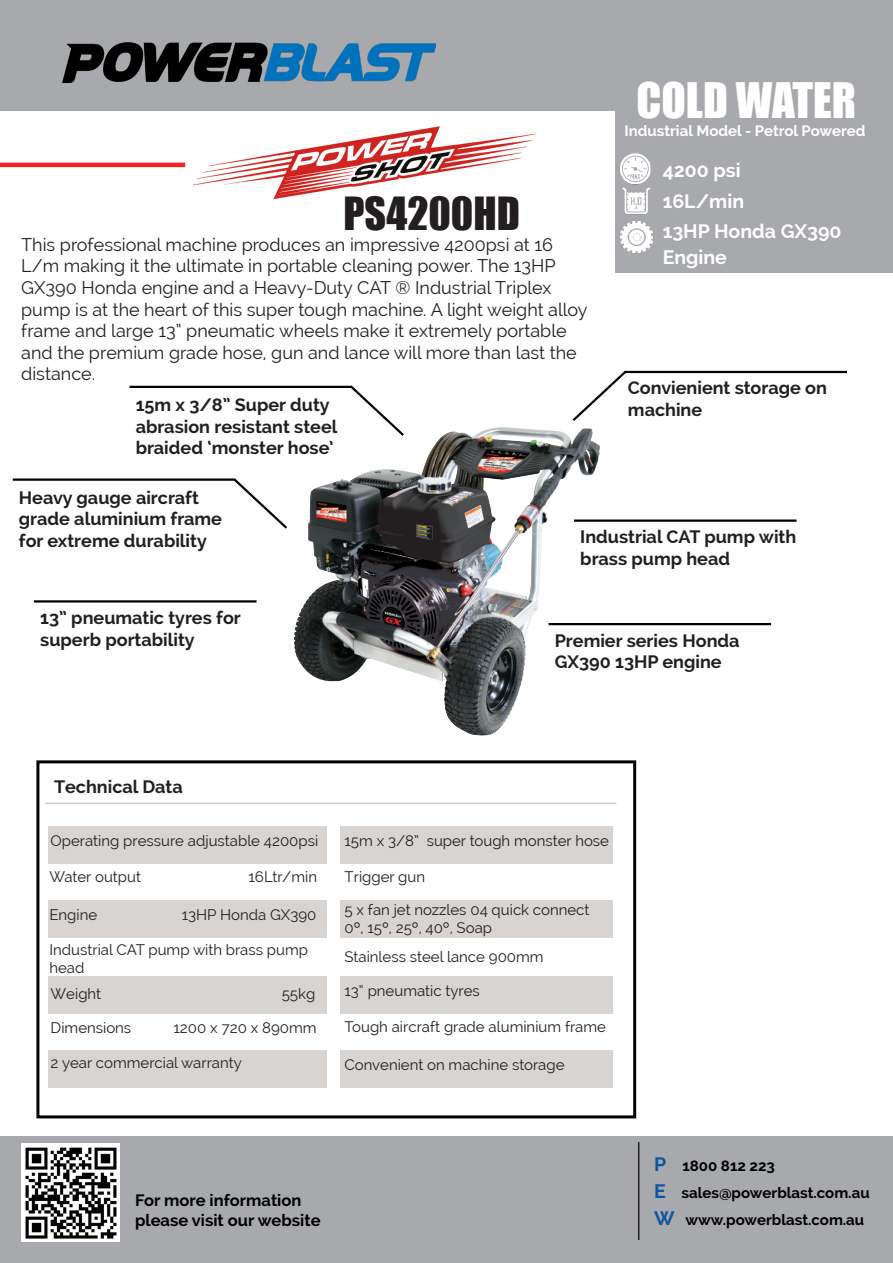
<style>
.page{position:relative;width:893px;height:1263px;background:#fff}
.page>*{position:absolute;margin:0;border:0;box-sizing:border-box;transform-origin:0 0}
.t1{font:45px "Impact";color:#fff}
.t2{font:42px "Impact";color:#231f20}
.t3{font:700 19.5px/25.5px "Raleway";color:#fff}
.t4{font:18px/21.6px "Raleway";color:#231f20}
.t5{font:700 18px/21.6px "Raleway";color:#231f20}
.t6{font:700 16.5px "Raleway";color:#000}
.t7{font:15px/18px "Raleway";color:#231f20}
.t8{font:700 15px "Raleway";color:#000}
.t9{font:700 15px "Raleway";color:#fff}
.s1{font-size:19.5px;color:#1055a2}
</style>
<div class="page">
<img style="left:194px;top:126px;width:331px;height:73px">
<div style="left:0;top:1136px;width:893px;height:127px;background:#a8a9ad"></div>
<hr style="left:638px;top:1142px;width:1px;height:98px;background:#231f20">
<div style="left:0;top:0;width:893px;height:111px;background:#a8a9ad"></div>
<hr style="left:0;top:163px;width:185px;height:4px;background:#ee2428">
<div style="left:615px;top:74px;width:278px;height:199px;background:#a8a9ad"></div>
<div style="left:36px;top:760px;width:600px;height:358px;border:3px solid #000"></div>
<svg style="left:572px;top:370px;width:57px;height:51px"></svg>
<hr style="left:624px;top:371px;width:223px;height:2px;background:#000">
<svg style="left:234px;top:478px;width:53px;height:51px"></svg>
<hr style="left:13px;top:478px;width:222px;height:3px;background:#000">
<hr style="left:34px;top:600px;width:222px;height:2px;background:#000">
<hr style="left:45px;top:803px;width:571px;height:1px;background:#cdc9c8">
<img style="left:525px;top:133px;width:126px;height:82px">
<div style="left:48px;top:826px;width:565px;height:38px;background:#d7d4d2"></div>
<div style="left:48px;top:900px;width:565px;height:38px;background:#d7d4d2"></div>
<div style="left:48px;top:976px;width:565px;height:38px;background:#d7d4d2"></div>
<div style="left:48px;top:1050px;width:565px;height:38px;background:#d7d4d2"></div>
<div style="left:327px;top:814px;width:13px;height:285px;background:#fff"></div>
<img style="left:294px;top:430px;width:244px;height:305px">
<img style="left:621px;top:221px;width:31px;height:31px">
<hr style="left:574px;top:519px;width:222px;height:3px;background:#000">
<svg style="left:348px;top:385px;width:58px;height:53px"></svg>
<hr style="left:130px;top:386px;width:222px;height:2px;background:#000">
<hr style="left:549px;top:623px;width:222px;height:2px;background:#000">
<img style="left:62px;top:42px;width:373px;height:41px">
<img style="left:21px;top:1144px;width:99px;height:98px">
<p class="t2" style="left:344px;top:181px;width:178px">PS4200HD</p>
<p class="t4" style="left:21px;top:234px;width:568px">This professional machine produces an impressive 4200psi at 16<br>L/m making it the ultimate in portable cleaning power. The 13HP GX390 Honda engine and a Heavy-Duty CAT ® Industrial Triplex pump is at the heart of this super tough machine. A light weight alloy frame and large 13” pneumatic wheels make it extremely portable and the premium grade hose, gun and lance will more than last the distance.</p>
<p class="t5" style="left:136px;top:394px;width:203px">15m x 3/8” Super duty abrasion resistant steel braided ‘monster hose’</p>
<p class="t1" style="left:636px;top:66px;width:221px">COLD WATER</p>
<p class="t9" style="left:624px;top:123px;width:243px">Industrial Model - Petrol Powered</p>
<p class="t3" style="left:663px;top:157px;width:79px">4200 psi</p>
<p class="t3" style="left:663px;top:189px;width:83px">16L/min</p>
<p class="t3" style="left:663px;top:219px;width:180px">13HP Honda GX390<br>Engine</p>
<p class="t5" style="left:628px;top:377px;width:201px">Convienient storage on machine</p>
<p class="t5" style="left:19px;top:487px;width:205px">Heavy gauge aircraft grade aluminium frame for extreme durability</p>
<p class="t5" style="left:40px;top:607px;width:202px">13” pneumatic tyres for superb portability</p>
<p class="t5" style="left:580px;top:526px;width:218px">Industrial CAT pump with brass pump head</p>
<p class="t5" style="left:555px;top:629px;width:186px">Premier series Honda<br>GX390 13HP engine</p>
<p class="t5" style="left:54px;top:776px;width:130px">Technical Data</p>
<p class="t7" style="left:51px;top:831px;width:269px">Operating pressure adjustable 4200psi</p>
<p class="t7" style="left:50px;top:868px;width:93px">Water output</p>
<p class="t7" style="left:249px;top:868px;width:70px">16Ltr/min</p>
<p class="t7" style="left:50px;top:906px;width:49px">Engine</p>
<p class="t7" style="left:182px;top:906px;width:136px">13HP Honda GX390</p>
<p class="t7" style="left:50px;top:940px;width:260px">Industrial CAT pump with brass pump head</p>
<p class="t7" style="left:51px;top:984px;width:52px">Weight</p>
<p class="t7" style="left:282px;top:984px;width:35px">55kg</p>
<p class="t7" style="left:51px;top:1019px;width:82px">Dimensions</p>
<p class="t7" style="left:173px;top:1019px;width:145px">1200 x 720 x 890mm</p>
<p class="t7" style="left:51px;top:1054px;width:193px">2 year commercial warranty</p>
<p class="t7" style="left:345px;top:831px;width:266px">15m x 3/8” super tough monster hose</p>
<p class="t7" style="left:345px;top:868px;width:82px">Trigger gun</p>
<p class="t7" style="left:345px;top:901px;width:246px">5 x fan jet nozzles 04 quick connect</p>
<p class="t7" style="left:345px;top:919px;width:149px">0º, 15º, 25º, 40º, Soap</p>
<p class="t7" style="left:345px;top:948px;width:201px">Stainless steel lance 900mm</p>
<p class="t7" style="left:345px;top:981px;width:137px">13” pneumatic tyres</p>
<p class="t7" style="left:345px;top:1017px;width:263px">Tough aircraft grade aluminium frame</p>
<p class="t7" style="left:345px;top:1055px;width:221px">Convenient on machine storage</p>
<p class="t6" style="left:135px;top:1190px;width:168px">For more information</p>
<p class="t6" style="left:135px;top:1210px;width:187px">please visit our website</p>
<p class="t8" style="left:654px;top:1157px;width:122px"><span class="s1">P</span> 1800 812 223</p>
<p class="t8" style="left:654px;top:1184px;width:217px"><span class="s1">E</span> sales@powerblast.com.au</p>
<p class="t8" style="left:654px;top:1211px;width:212px"><span class="s1">W</span> www.powerblast.com.au</p>
</div>
